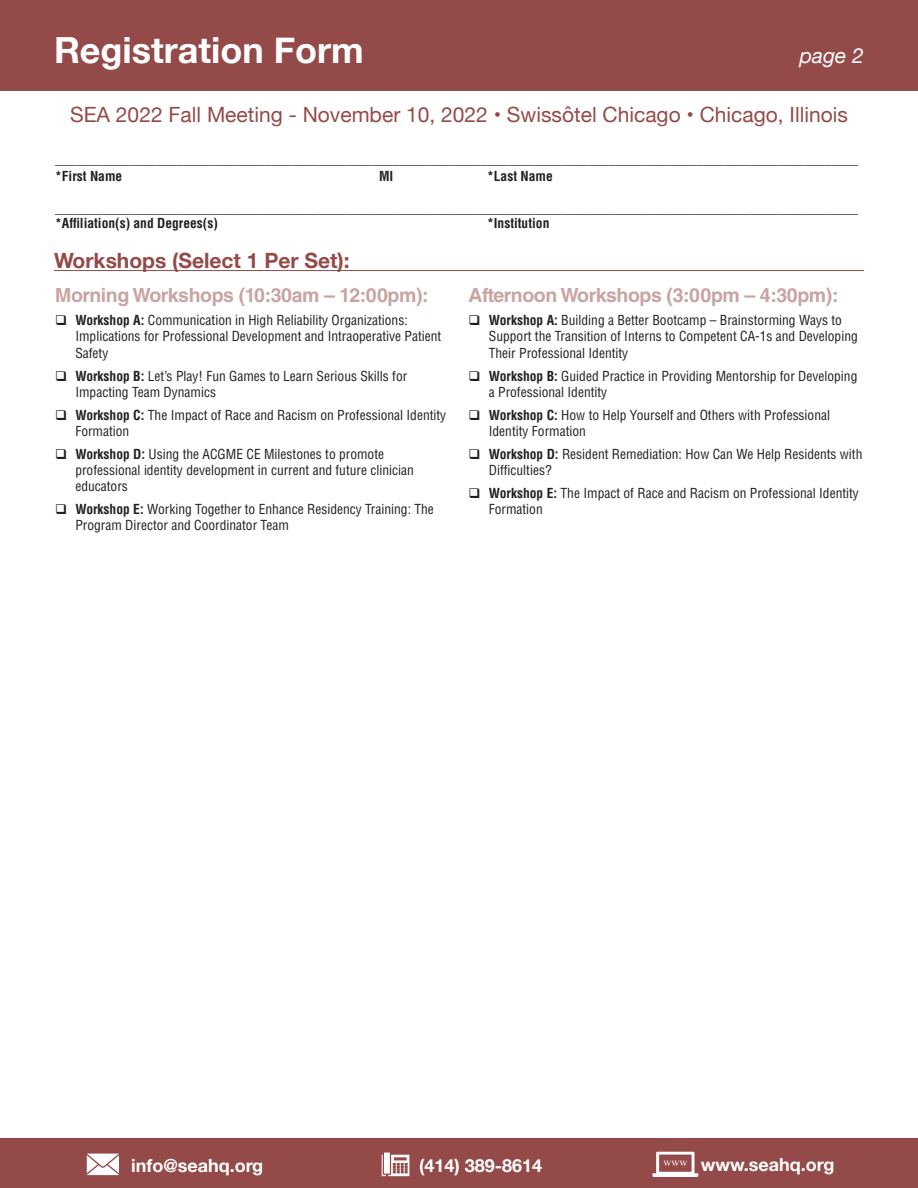
<style>
.page{position:relative;width:918px;height:1188px;background:#fff}
.page>*{position:absolute;margin:0;border:0;box-sizing:border-box;transform-origin:0 0}
.t1{font:700 36px "Helvetica Neue";color:#fff}
.t2{font:21px "Helvetica Neue";color:#944a49}
.t3{font:700 21px "Helvetica Neue";color:#944a49}
.t4{font:italic 21px "Helvetica Neue";color:#fff}
.t5{font:700 19.5px "Helvetica LT Std";letter-spacing:-.02em;color:#c9a4a4}
.t6{font:700 18px "Helvetica Neue";color:#fff}
.t7{font:condensed 13.5px/16.2px "Helvetica LT Std";color:#231f20}
.t8{font:700 condensed 13.5px "Helvetica LT Std";color:#231f20}
.s1{font-weight:700}
</style>
<div class="page">
<div style="left:0;top:0;width:918px;height:90px;background:#944a49"></div>
<div style="left:0;top:1139px;width:918px;height:49px;background:#944a49"></div>
<svg style="left:87px;top:1154px;width:32px;height:21px"></svg>
<svg style="left:382px;top:1153px;width:27px;height:23px"></svg>
<svg style="left:652px;top:1152px;width:46px;height:25px"></svg>
<hr style="left:54px;top:270px;width:810px;height:1px;background:#944a49">
<p class="t1" style="left:54px;top:22px;width:311px">Registration Form</p>
<p class="t4" style="left:800px;top:40px;width:66px">page 2</p>
<p class="t2" style="left:70px;top:100px;width:779px">SEA 2022 Fall Meeting - November 10, 2022 • Swissôtel Chicago • Chicago, Illinois</p>
<p class="t8" style="left:55px;top:151px;width:805px">_______________________________________________________________________________________________________________________</p>
<p class="t8" style="left:55px;top:167px;width:69px">*First Name</p>
<p class="t8" style="left:379px;top:167px;width:16px">MI</p>
<p class="t8" style="left:487px;top:167px;width:67px">*Last Name</p>
<p class="t8" style="left:55px;top:200px;width:805px">_______________________________________________________________________________________________________________________</p>
<p class="t8" style="left:55px;top:214px;width:164px">*Affiliation(s) and Degrees(s)</p>
<p class="t8" style="left:487px;top:214px;width:64px">*Institution</p>
<p class="t3" style="left:54px;top:244px;width:297px">Workshops (Select 1 Per Set):</p>
<p class="t5" style="left:55px;top:284px;width:375px">Morning Workshops (10:30am – 12:00pm):</p>
<p class="t7" style="left:75px;top:312px;width:367px;text-indent:-20px">❑ <span class="s1">Workshop A:</span> Communication in High Reliability Organizations:<br>Implications for Professional Development and Intraoperative Patient<br>Safety</p>
<p class="t7" style="left:75px;top:368px;width:333px;text-indent:-20px">❑ <span class="s1">Workshop B:</span> Let’s Play! Fun Games to Learn Serious Skills for<br>Impacting Team Dynamics</p>
<p class="t7" style="left:75px;top:407px;width:372px;text-indent:-20px">❑ <span class="s1">Workshop C:</span> The Impact of Race and Racism on Professional Identity<br>Formation</p>
<p class="t7" style="left:75px;top:446px;width:340px;text-indent:-20px">❑ <span class="s1">Workshop D:</span> Using the ACGME CE Milestones to promote professional identity development in current and future clinician educators</p>
<p class="t7" style="left:75px;top:501px;width:360px;text-indent:-20px">❑ <span class="s1">Workshop E:</span> Working Together to Enhance Residency Training: The<br>Program Director and Coordinator Team</p>
<p class="t5" style="left:469px;top:284px;width:371px">Afternoon Workshops (3:00pm – 4:30pm):</p>
<p class="t7" style="left:489px;top:312px;width:371px;text-indent:-20px">❑ <span class="s1">Workshop A:</span> Building a Better Bootcamp – Brainstorming Ways to<br>Support the Transition of Interns to Competent CA-1s and Developing<br>Their Professional Identity</p>
<p class="t7" style="left:489px;top:368px;width:370px;text-indent:-20px">❑ <span class="s1">Workshop B:</span> Guided Practice in Providing Mentorship for Developing a Professional Identity</p>
<p class="t7" style="left:489px;top:407px;width:343px;text-indent:-20px">❑ <span class="s1">Workshop C:</span> How to Help Yourself and Others with Professional<br>Identity Formation</p>
<p class="t7" style="left:489px;top:446px;width:375px;text-indent:-20px">❑ <span class="s1">Workshop D:</span> Resident Remediation: How Can We Help Residents with<br>Difficulties?</p>
<p class="t7" style="left:489px;top:485px;width:372px;text-indent:-20px">❑ <span class="s1">Workshop E:</span> The Impact of Race and Racism on Professional Identity<br>Formation</p>
<h3 class="t6" style="left:131px;top:1151px;width:134px">info@seahq.org</h3>
<h3 class="t6" style="left:419px;top:1151px;width:125px">(414) 389-8614</h3>
<h3 class="t6" style="left:701px;top:1151px;width:135px">www.seahq.org</h3>
</div>
